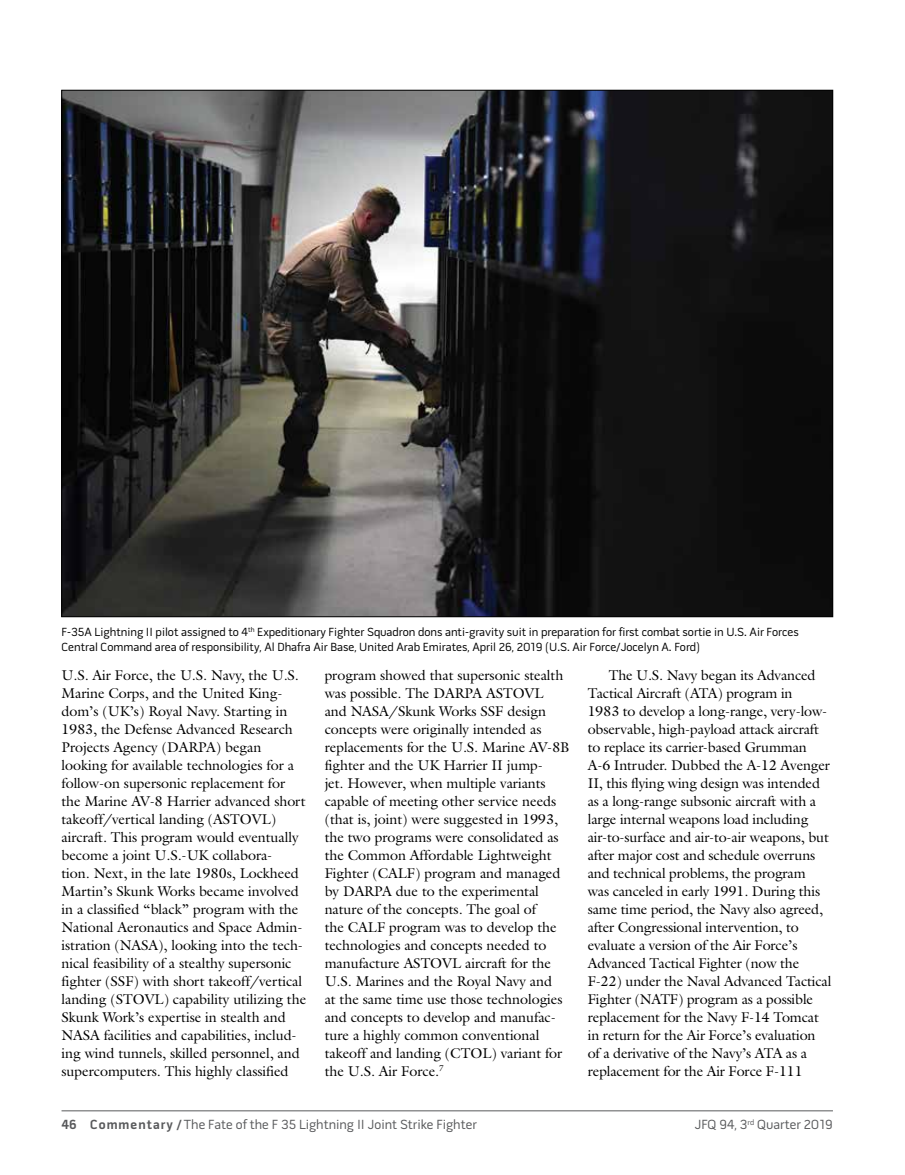
<style>
.page{position:relative;width:905px;height:1175px;background:#fff}
.page>*{position:absolute;margin:0;border:0;box-sizing:border-box;transform-origin:0 0}
.t1{font:14.25px/18px "Galliard Std";letter-spacing:-.005em;color:#000}
.t2{font:13.5px "Pill Gothic 600 mg";color:#58595b}
.t3{font:12px/15px "Pill Gothic 600 mg";color:#000}
.s1{font-weight:700}
</style>
<div class="page">
<hr style="left:62px;top:1110px;width:770px;height:1px;background:#58595b">
<img style="left:64px;top:92px;width:766px;height:523px">
<p class="t3" style="left:62px;top:625px;width:738px">F-35A Lightning II pilot assigned to 4<sup>th</sup> Expeditionary Fighter Squadron dons anti-gravity suit in preparation for first combat sortie in U.S. Air Forces<br>Central Command area of responsibility, Al Dhafra Air Base, United Arab Emirates, April 26, 2019 (U.S. Air Force/Jocelyn A. Ford)</p>
<p class="t1" style="left:62px;top:665px;width:246px">U.S. Air Force, the U.S. Navy, the U.S.<br>Marine Corps, and the United King&shy;dom’s (UK’s) Royal Navy. Starting in 1983, the Defense Advanced Research Projects Agency (DARPA) began looking for available technologies for a follow-on supersonic replacement for the Marine AV-8 Harrier advanced short takeoff/vertical landing (ASTOVL) aircraft. This program would eventually become a joint U.S.-UK collabora-<br>tion. Next, in the late 1980s, Lockheed Martin’s Skunk Works became involved in a classified “black” program with the National Aeronautics and Space Admin&shy;istration (NASA), looking into the tech&shy;nical feasibility of a stealthy supersonic fighter (SSF) with short takeoff/vertical landing (STOVL) capability utilizing the Skunk Work’s expertise in stealth and NASA facilities and capabilities, includ&shy;ing wind tunnels, skilled personnel, and supercomputers. This highly classified</p>
<p class="t1" style="left:324px;top:665px;width:246px">program showed that supersonic stealth was possible. The DARPA ASTOVL<br>and NASA/Skunk Works SSF design concepts were originally intended as replacements for the U.S. Marine AV-8B fighter and the UK Harrier II jump-<br>jet. However, when multiple variants capable of meeting other service needs (that is, joint) were suggested in 1993, the two programs were consolidated as the Common Affordable Lightweight Fighter (CALF) program and managed by DARPA due to the experimental nature of the concepts. The goal of<br>the CALF program was to develop the technologies and concepts needed to manufacture ASTOVL aircraft for the U.S. Marines and the Royal Navy and<br>at the same time use those technologies and concepts to develop and manufac&shy;ture a highly common conventional takeoff and landing (CTOL) variant for the U.S. Air Force.<sup>7</sup></p>
<p class="t1" style="left:587px;top:665px;width:245px;text-indent:21px">The U.S. Navy began its Advanced Tactical Aircraft (ATA) program in<br>1983 to develop a long-range, very-low&shy;observable, high-payload attack aircraft to replace its carrier-based Grumman A-6 Intruder. Dubbed the A-12 Avenger II, this flying wing design was intended as a long-range subsonic aircraft with a large internal weapons load including air-to-surface and air-to-air weapons, but after major cost and schedule overruns and technical problems, the program<br>was canceled in early 1991. During this same time period, the Navy also agreed, after Congressional intervention, to evaluate a version of the Air Force’s Advanced Tactical Fighter (now the F-22) under the Naval Advanced Tactical Fighter (NATF) program as a possible replacement for the Navy F-14 Tomcat in return for the Air Force’s evaluation<br>of a derivative of the Navy’s ATA as a replacement for the Air Force F-111</p>
<p class="t2" style="left:62px;top:1119px;width:417px"><span class="s1">46 Commentary /</span> The Fate of the F 35 Lightning II Joint Strike Fighter</p>
<p class="t2" style="left:694px;top:1119px;width:140px">JFQ 94, 3<sup>rd</sup> Quarter 2019</p>
</div>
